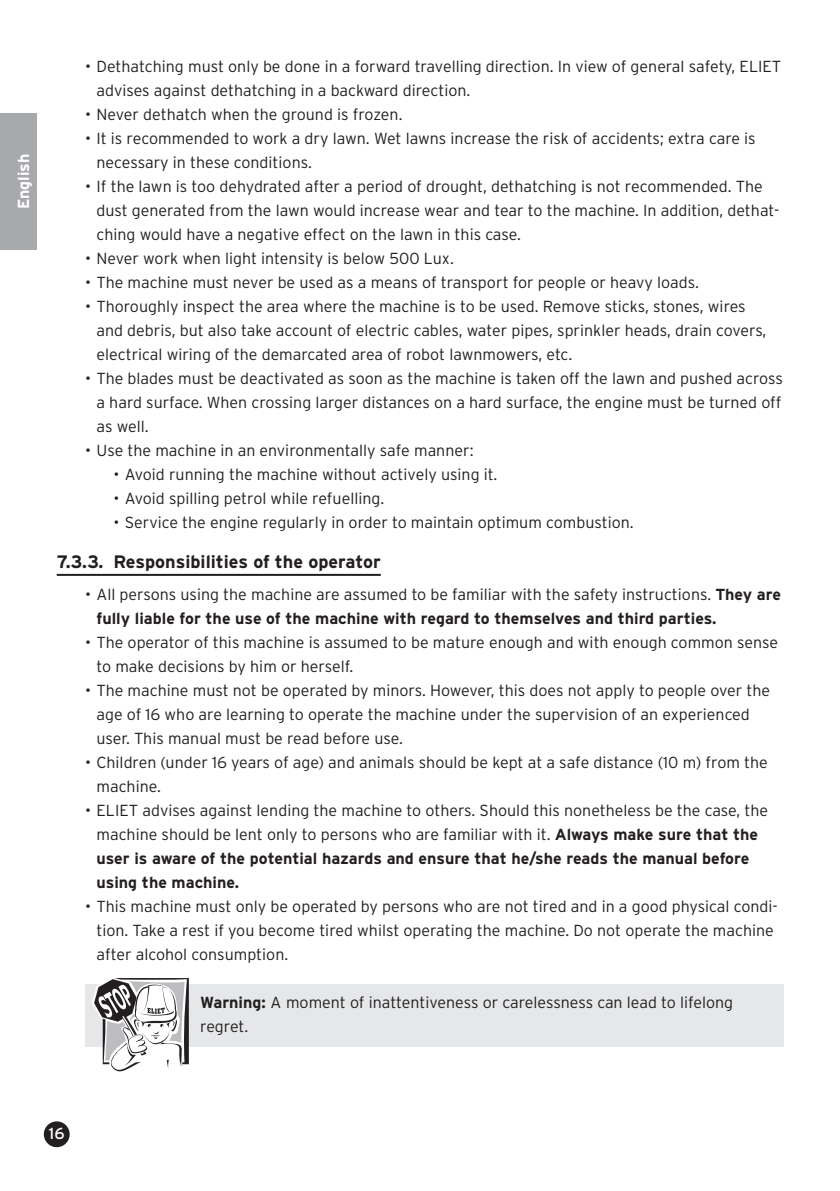
<style>
.page{position:relative;width:840px;height:1191px;background:#fff}
.page>*{position:absolute;margin:0;border:0;box-sizing:border-box;transform-origin:0 0}
.t1{font:700 18px "Interstate";color:#231f20}
.t2{font:300 16px/24px "Interstate";color:#231f20}
.t3{font:700 16px/24px "Interstate";color:#231f20}
.t4{font:700 16px "Interstate";color:#fff}
.t5{font:16px "Interstate";color:#fff}
.s1{font-weight:300}
.s2{font-weight:700}
</style>
<div class="page">
<div style="left:45px;top:1122px;width:24px;height:24px;background:#231f20;border-radius:50%"></div>
<div style="left:44px;top:1121px;width:26px;height:26px;border:2px solid #231f20;border-radius:50%"></div>
<div style="left:0;top:113px;width:37px;height:136px;background:#a8a9ad"></div>
<hr style="left:57px;top:574px;width:323px;height:2px;background:#231f20">
<div style="left:85px;top:984px;width:697px;height:63px;background:#e6e7e9"></div>
<svg style="left:92px;top:978px;width:97px;height:94px"></svg>
<p class="t4" style="left:14px;top:209px;width:57px;rotate:-90deg">English</p>
<p class="t2" style="left:96px;top:54px;width:686px;text-indent:-11px">• Dethatching must only be done in a forward travelling direction. In view of general safety, ELIET advises against dethatching in a backward direction.</p>
<p class="t2" style="left:85px;top:102px;width:319px">• Never dethatch when the ground is frozen.</p>
<p class="t2" style="left:96px;top:126px;width:660px;text-indent:-11px">• It is recommended to work a dry lawn. Wet lawns increase the risk of accidents; extra care is necessary in these conditions.</p>
<p class="t2" style="left:96px;top:174px;width:684px;text-indent:-11px">• If the lawn is too dehydrated after a period of drought, dethatching is not recommended. The dust generated from the lawn would increase wear and tear to the machine. In addition, dethat&shy;ching would have a negative effect on the lawn in this case.</p>
<p class="t2" style="left:85px;top:246px;width:370px">• Never work when light intensity is below 500 Lux.</p>
<p class="t2" style="left:85px;top:270px;width:615px">• The machine must never be used as a means of transport for people or heavy loads.</p>
<p class="t2" style="left:96px;top:294px;width:671px;text-indent:-11px">• Thoroughly inspect the area where the machine is to be used. Remove sticks, stones, wires and debris, but also take account of electric cables, water pipes, sprinkler heads, drain covers, electrical wiring of the demarcated area of robot lawnmowers, etc.</p>
<p class="t2" style="left:96px;top:366px;width:687px;text-align:justify;text-indent:-11px">• The blades must be deactivated as soon as the machine is taken off the lawn and pushed across a hard surface. When crossing larger distances on a hard surface, the engine must be turned off as well.</p>
<p class="t2" style="left:85px;top:438px;width:390px">• Use the machine in an environmentally safe manner:</p>
<p class="t2" style="left:113px;top:462px;width:385px">• Avoid running the machine without actively using it.</p>
<p class="t2" style="left:113px;top:486px;width:272px">• Avoid spilling petrol while refuelling.</p>
<p class="t2" style="left:113px;top:510px;width:521px">• Service the engine regularly in order to maintain optimum combustion.</p>
<p class="t1" style="left:57px;top:551px;width:325px">7.3.3. Responsibilities of the operator</p>
<p class="t3" style="left:96px;top:582px;width:685px;text-indent:-11px"><span class="s1">• All persons using the machine are assumed to be familiar with the safety instructions.</span> They are fully liable for the use of the machine with regard to themselves and third parties.</p>
<p class="t2" style="left:96px;top:630px;width:682px;text-indent:-11px">• The operator of this machine is assumed to be mature enough and with enough common sense to make decisions by him or herself.</p>
<p class="t2" style="left:96px;top:678px;width:675px;text-indent:-11px">• The machine must not be operated by minors. However, this does not apply to people over the age of 16 who are learning to operate the machine under the supervision of an experienced user. This manual must be read before use.</p>
<p class="t2" style="left:96px;top:750px;width:672px;text-indent:-11px">• Children (under 16 years of age) and animals should be kept at a safe distance (10 m) from the machine.</p>
<p class="t2" style="left:96px;top:798px;width:673px;text-indent:-11px">• ELIET advises against lending the machine to others. Should this nonetheless be the case, the machine should be lent only to persons who are familiar with it. <span class="s2">Always make sure that the user is aware of the potential hazards and ensure that he/she reads the manual before using the machine.</span></p>
<p class="t2" style="left:96px;top:894px;width:682px;text-indent:-11px">• This machine must only be operated by persons who are not tired and in a good physical condi&shy;tion. Take a rest if you become tired whilst operating the machine. Do not operate the machine after alcohol consumption.</p>
<p class="t2" style="left:200px;top:990px;width:534px"><span class="s2">Warning:</span> A moment of inattentiveness or carelessness can lead to lifelong regret.</p>
<p class="t5" style="left:49px;top:1124px;width:17px">16</p>
</div>
